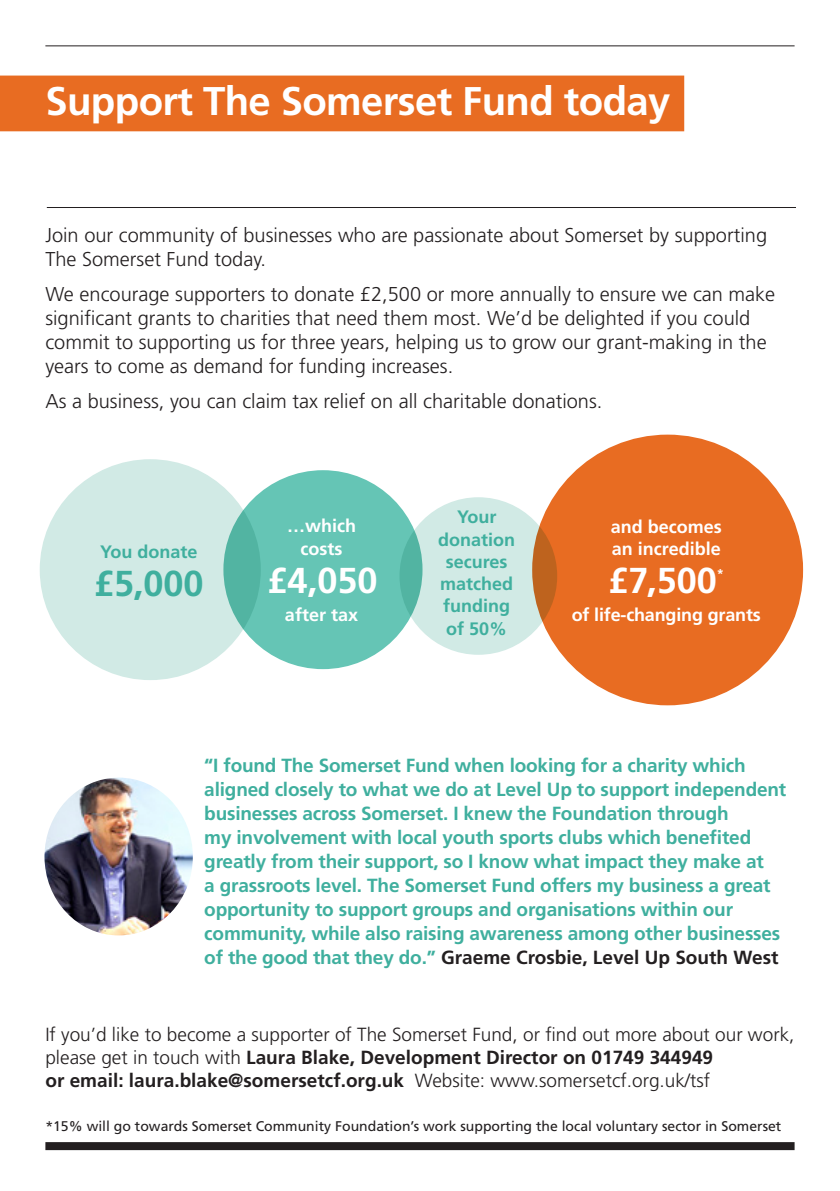
<style>
.page{position:relative;width:840px;height:1191px;background:#fff}
.page>*{position:absolute;margin:0;border:0;box-sizing:border-box;transform-origin:0 0}
.Heading_2{font:700 40px "Frutiger";letter-spacing:-.015em;color:#fff}
.t1{font:700 36px "Frutiger";color:#fff}
.t2{font:700 36px "Frutiger";color:#3faf9e}
.Bold_75_Text{font:300 20px/24px "Frutiger";color:#231f20}
.Circle_Pullout_1{font:700 19px/24px "Frutiger";letter-spacing:-.01em;color:#3faf9e}
.Bold_75_Text-2{font:300 19px/22.8px "Frutiger";color:#231f20}
.t3{font:700 18px/22.2px "Frutiger";color:#fff;text-align:center}
.Bold_75_Text-3{font:700 18px/22.2px "Frutiger";color:#3faf9e;text-align:center}
.Bold_75_Text-4{font:14px "Frutiger";color:#231f20}
.t4{font:700 12.8px "Frutiger";color:#fff}
.s1{color:#231f20}
.s2{font-weight:700}
</style>
<div class="page">
<div style="left:40px;top:459px;width:220px;height:221px;background:#d1eae5;border-radius:50%"></div>
<div style="left:223px;top:470px;width:199px;height:199px;background:#65c5b5;border-radius:50%"></div>
<div style="left:532px;top:434px;width:270px;height:271px;background:#e86c22;border-radius:50%"></div>
<div style="left:45px;top:1142px;width:749px;height:8px;background:#231f20"></div>
<hr style="left:45px;top:45px;width:749px;height:1px;background:#231f20">
<div style="left:0;top:76px;width:683px;height:55px;background:#e86c22"></div>
<hr style="left:47px;top:207px;width:748px;height:1px;background:#231f20">
<svg style="left:399px;top:497px;width:158px;height:158px;background:#c6dbd0"></svg>
<img style="left:44px;top:777px;width:149px;height:158px">
<p class="Heading_2" style="left:45px;top:78px;width:626px">Support The Somerset Fund today</p>
<p class="Bold_75_Text" style="left:45px;top:223px;width:722px">Join our community of businesses who are passionate about Somerset by supporting<br>The Somerset Fund today.</p>
<p class="Bold_75_Text" style="left:45px;top:282px;width:731px">We encourage supporters to donate £2,500 or more annually to ensure we can make significant grants to charities that need them most. We’d be delighted if you could commit to supporting us for three years, helping us to grow our grant-making in the years to come as demand for funding increases.</p>
<p class="Bold_75_Text" style="left:45px;top:390px;width:558px">As a business, you can claim tax relief on all charitable donations.</p>
<p class="Bold_75_Text-3" style="left:100px;top:540px;width:99px">You donate</p>
<h2 class="t2" style="left:94px;top:562px;width:111px">£5,000</h2>
<p class="t3" style="left:287px;top:515px;width:70px">…which costs</p>
<h2 class="t1" style="left:267px;top:559px;width:112px">£4,050</h2>
<p class="t3" style="left:285px;top:603px;width:75px">after tax</p>
<p class="Bold_75_Text-3" style="left:438px;top:506px;width:79px">Your donation secures matched funding of 50%</p>
<p class="t3" style="left:610px;top:515px;width:113px;text-align:left">and becomes an incredible</p>
<h2 class="t1" style="left:608px;top:559px;width:110px">£7,500</h2>
<p class="t4" style="left:716px;top:566px;width:9px">*</p>
<p class="t3" style="left:571px;top:603px;width:191px">of life-changing grants</p>
<p class="Circle_Pullout_1" style="left:204px;top:754px;width:583px">“I found The Somerset Fund when looking for a charity which aligned closely to what we do at Level Up to support independent businesses across Somerset. I knew the Foundation through<br>my involvement with local youth sports clubs which benefited greatly from their support, so I know what impact they make at<br>a grassroots level. The Somerset Fund offers my business a great opportunity to support groups and organisations within our community, while also raising awareness among other businesses of the good that they do.” <span class="s1">Graeme Crosbie, Level Up South West</span></p>
<p class="Bold_75_Text-2" style="left:45px;top:1023px;width:750px">If you’d like to become a supporter of The Somerset Fund, or find out more about our work, please get in touch with <span class="s2">Laura Blake, Development Director on 01749 344949<br>or email: laura.blake@somersetcf.org.uk</span> Website: www.somersetcf.org.uk/tsf</p>
<p class="Bold_75_Text-4" style="left:45px;top:1118px;width:737px">*15% will go towards Somerset Community Foundation’s work supporting the local voluntary sector in Somerset</p>
</div>
